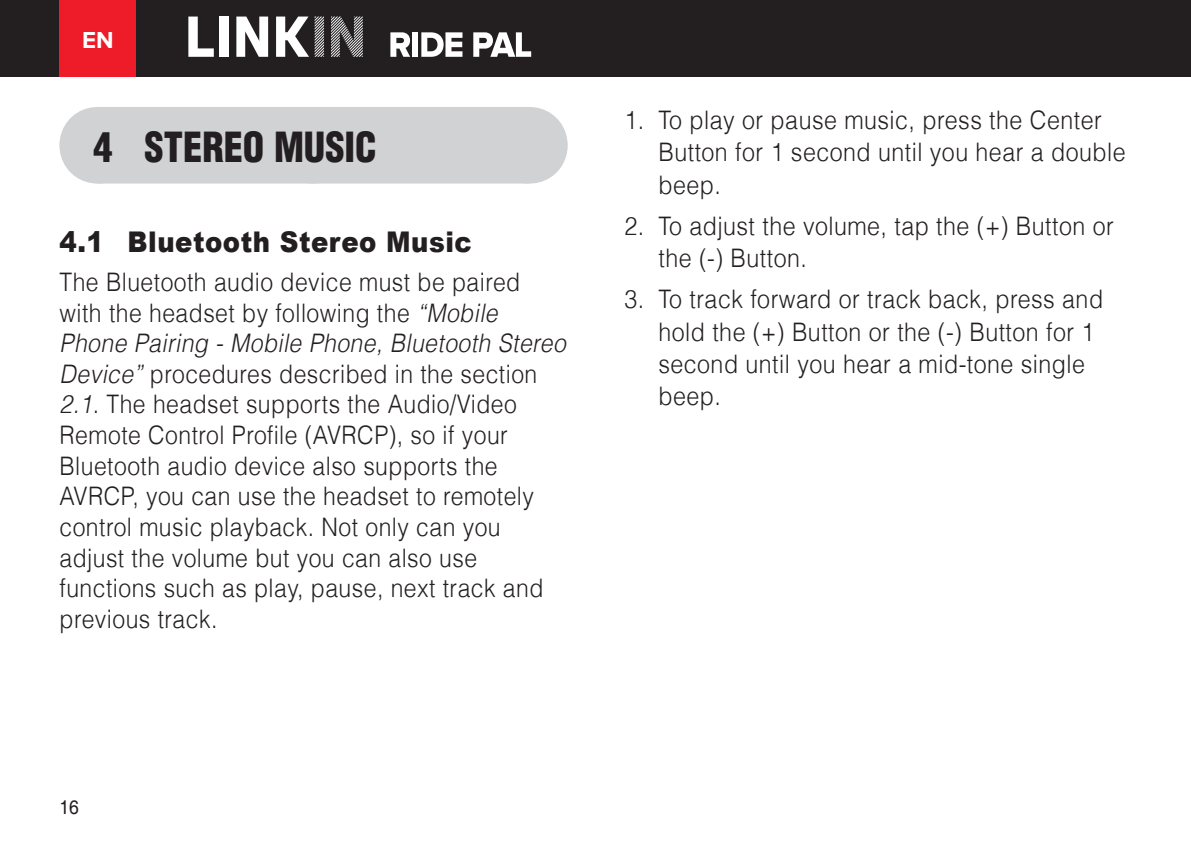
<style>
.page{position:relative;width:1191px;height:851px;background:#fff}
.page>*{position:absolute;margin:0;border:0;box-sizing:border-box;transform-origin:0 0}
.t1{font:900 condensed 40.5px "Helvetica";color:#231f20;scale:.95 1}
.t2{font:900 28.5px "Arial";letter-spacing:.02em;color:#231f20;scale:.91 1}
.t3{font:300 25.5px/30.6px "Helvetica LT";letter-spacing:.02em;color:#231f20;scale:.9 1}
.t4{font:300 25.5px/32.4px "Helvetica LT";letter-spacing:.02em;color:#231f20;scale:.91 1}
.t5{font:700 24px "Proxima Nova";color:#fff}
.t6{font:19.5px "Helvetica";color:#231f20;scale:.9 1}
.s1{font-style:italic}
</style>
<div class="page">
<div style="left:0;top:0;width:1191px;height:77px;background:#231f20"></div>
<svg style="left:188px;top:17px;width:26px;height:40px"></svg>
<div style="left:219px;top:17px;width:9px;height:40px;background:#fff"></div>
<svg style="left:236px;top:17px;width:32px;height:40px"></svg>
<svg style="left:276px;top:17px;width:33px;height:40px"></svg>
<svg style="left:315px;top:17px;width:9px;height:40px"></svg>
<svg style="left:331px;top:17px;width:32px;height:40px"></svg>
<svg style="left:390px;top:32px;width:20px;height:25px"></svg>
<div style="left:412px;top:32px;width:6px;height:25px;background:#fff"></div>
<svg style="left:421px;top:32px;width:41px;height:25px"></svg>
<svg style="left:473px;top:32px;width:58px;height:25px"></svg>
<div style="left:60px;top:0;width:76px;height:77px;background:#ee1c28"></div>
<hr style="left:97px;top:108px;width:1px;height:75px;background:#d1d2d4">
<hr style="left:529px;top:108px;width:1px;height:75px;background:#d1d2d4">
<div style="left:97px;top:107px;width:432px;height:75px;background:#d1d2d4"></div>
<svg style="left:313px;top:182px;width:108px;height:1px"></svg>
<hr style="left:529px;top:107px;width:1px;height:75px;background:#d1d2d4">
<p class="t5" style="left:82px;top:26px;width:33px">EN</p>
<h1 class="t1" style="left:94px;top:121px;width:299px">4 STEREO MUSIC</h1>
<p class="t2" style="left:60px;top:221px;width:454px">4.1 Bluetooth Stereo Music</p>
<p class="t3" style="left:60px;top:266px;width:570px">The Bluetooth audio device must be paired<br>with the headset by following the <span class="s1">“Mobile Phone Pairing - Mobile Phone, Bluetooth Stereo Device”</span> procedures described in the section <span class="s1">2.1</span>. The headset supports the Audio/Video Remote Control Profile (AVRCP), so if your Bluetooth audio device also supports the AVRCP, you can use the headset to remotely control music playback. Not only can you adjust the volume but you can also use functions such as play, pause, next track and previous track.</p>
<p class="t4" style="left:658px;top:103px;width:515px;text-indent:-34px">1. To play or pause music, press the Center<br>Button for 1 second until you hear a double beep.</p>
<p class="t4" style="left:658px;top:209px;width:502px;text-indent:-34px">2. To adjust the volume, tap the (+) Button or the (-) Button.</p>
<p class="t4" style="left:658px;top:282px;width:490px;text-indent:-34px">3. To track forward or track back, press and hold the (+) Button or the (-) Button for 1 second until you hear a mid-tone single beep.</p>
<p class="t6" style="left:60px;top:795px;width:23px">16</p>
</div>
